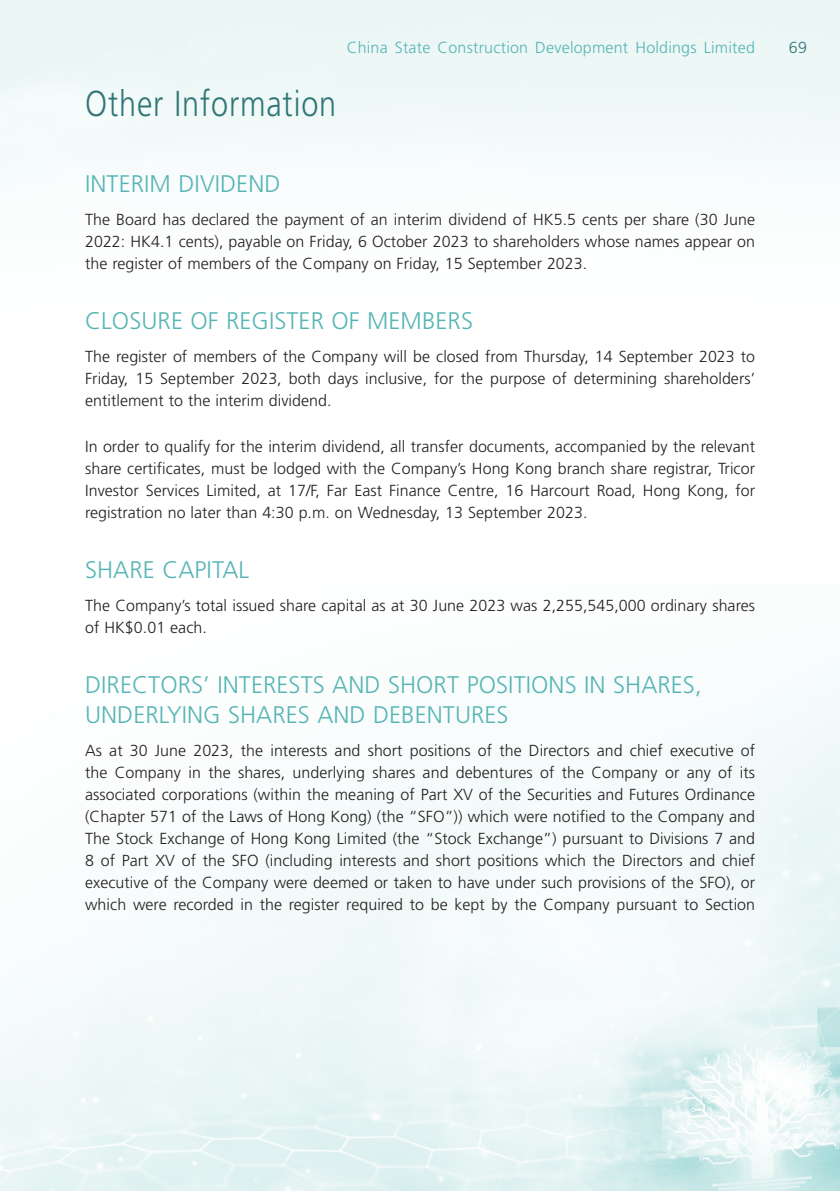
<style>
.page{position:relative;width:840px;height:1191px;background:#fff}
.page>*{position:absolute;margin:0;border:0;box-sizing:border-box;transform-origin:0 0}
.t1{font:300 36px "Frutiger LT Std";letter-spacing:.03em;color:#317676;scale:.85 1}
.t2{font:300 24px/30px "Frutiger LT Std";letter-spacing:.005em;color:#56b5b4}
.t3{font:300 16px/22px "Frutiger LT Std";letter-spacing:.005em;color:#231f20;text-align:justify}
.t4{font:300 16px "Frutiger LT Std";letter-spacing:.015em;color:#56b5b4}
.t5{font:300 16px "Frutiger LT Std";color:#317676}
</style>
<div class="page">
<h1 class="t1" style="left:85px;top:83px;width:297px">Other Information</h1>
<p class="t4" style="left:346px;top:39px;width:409px">China State Construction Development Holdings Limited</p>
<p class="t5" style="left:788px;top:38px;width:20px">69</p>
<h2 class="t2" style="left:85px;top:169px;width:197px">INTERIM DIVIDEND</h2>
<p class="t3" style="left:85px;top:209px;width:671px">The Board has declared the payment of an interim dividend of HK5.5 cents per share (30 June 2022: HK4.1 cents), payable on Friday, 6 October 2023 to shareholders whose names appear on the register of members of the Company on Friday, 15 September 2023.</p>
<h2 class="t2" style="left:85px;top:306px;width:389px">CLOSURE OF REGISTER OF MEMBERS</h2>
<p class="t3" style="left:85px;top:346px;width:671px">The register of members of the Company will be closed from Thursday, 14 September 2023 to Friday, 15 September 2023, both days inclusive, for the purpose of determining shareholders’ entitlement to the interim dividend.</p>
<p class="t3" style="left:85px;top:436px;width:671px">In order to qualify for the interim dividend, all transfer documents, accompanied by the relevant share certificates, must be lodged with the Company’s Hong Kong branch share registrar, Tricor Investor Services Limited, at 17/F, Far East Finance Centre, 16 Harcourt Road, Hong Kong, for registration no later than 4:30 p.m. on Wednesday, 13 September 2023.</p>
<h2 class="t2" style="left:85px;top:555px;width:165px">SHARE CAPITAL</h2>
<p class="t3" style="left:85px;top:595px;width:671px">The Company’s total issued share capital as at 30 June 2023 was 2,255,545,000 ordinary shares of HK$0.01 each.</p>
<h2 class="t2" style="left:85px;top:670px;width:617px">DIRECTORS’ INTERESTS AND SHORT POSITIONS IN SHARES,<br>UNDERLYING SHARES AND DEBENTURES</h2>
<p class="t3" style="left:85px;top:740px;width:671px">As at 30 June 2023, the interests and short positions of the Directors and chief executive of the Company in the shares, underlying shares and debentures of the Company or any of its associated corporations (within the meaning of Part XV of the Securities and Futures Ordinance (Chapter 571 of the Laws of Hong Kong) (the “SFO”)) which were notified to the Company and The Stock Exchange of Hong Kong Limited (the “Stock Exchange”) pursuant to Divisions 7 and 8 of Part XV of the SFO (including interests and short positions which the Directors and chief executive of the Company were deemed or taken to have under such provisions of the SFO), or which were recorded in the register required to be kept by the Company pursuant to Section</p>
</div>
